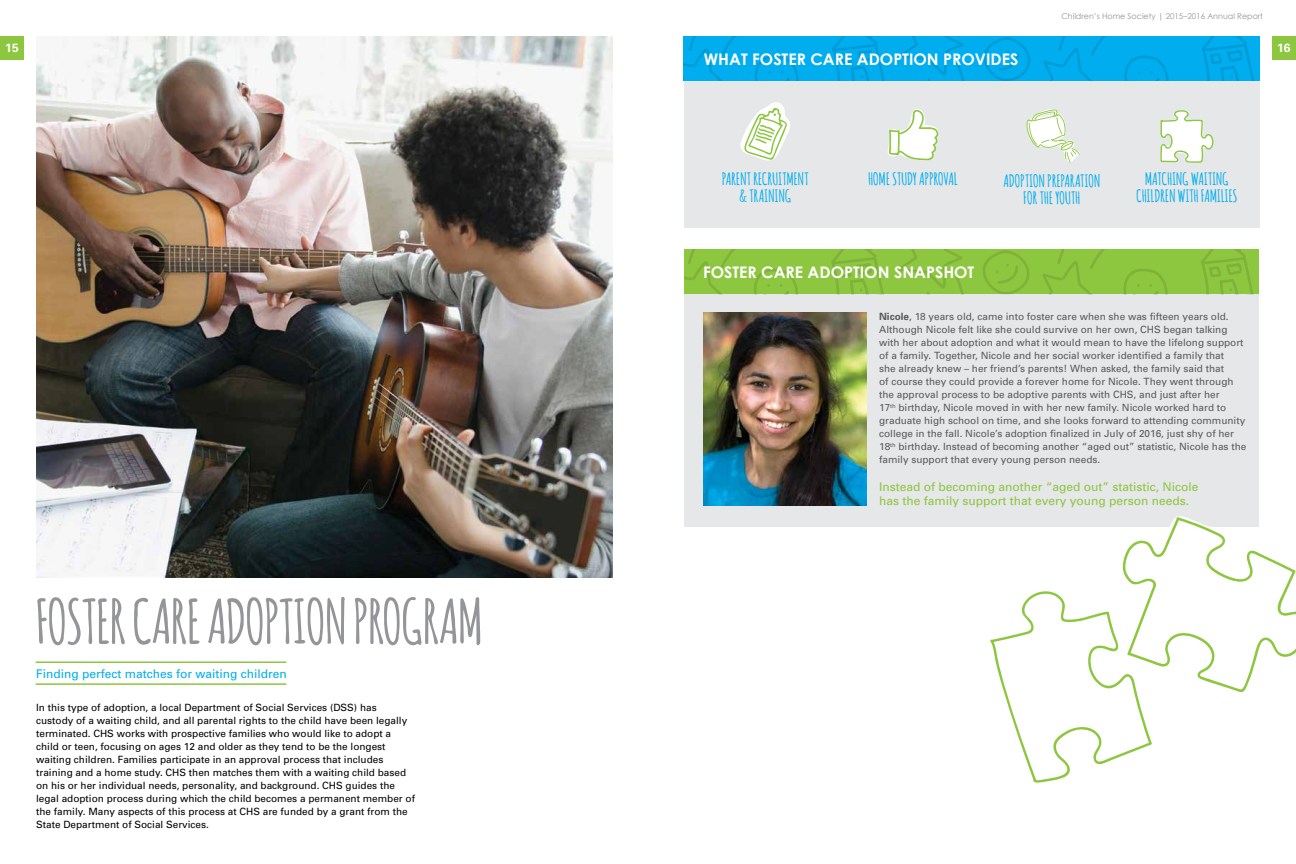
<style>
.page{position:relative;width:1296px;height:864px;background:#fff}
.page>*{position:absolute;margin:0;border:0;box-sizing:border-box;transform-origin:0 0}
.t1{font:700 60px "Amatic";color:#939598}
.t2{font:700 16.8px/17px "Amatic";letter-spacing:.02em;color:#00aeef;text-align:center}
.t3{font:700 16px "Century Gothic";color:#fff}
.t4{font:12px/14.4px "Univers";color:#8dc63f}
.t5{font:12px "Univers";color:#00aeef}
.t6{font:700 12px "Univers";color:#fff}
.t7{font:10px/13px "Univers";color:#58595b}
.t8{font:10px/13px "Univers";color:#000}
.t9{font:8px "Century Gothic";color:#939598}
.s1{font-weight:700}
</style>
<div class="page">
<div style="left:1272px;top:36px;width:24px;height:24px;background:#8dc63f"></div>
<div style="left:0;top:36px;width:24px;height:24px;background:#8dc63f"></div>
<img style="left:36px;top:37px;width:576px;height:540px">
<hr style="left:36px;top:661px;width:250px;height:2px;background:#8dc63f">
<hr style="left:36px;top:683px;width:250px;height:2px;background:#8dc63f">
<div style="left:684px;top:250px;width:575px;height:277px;background:#e6e7e8"></div>
<div style="left:684px;top:249px;width:576px;height:45px;background:#8dc63f"></div>
<svg style="left:684px;top:249px;width:280px;height:46px"></svg>
<svg style="left:1043px;top:249px;width:211px;height:46px"></svg>
<svg style="left:983px;top:250px;width:47px;height:44px"></svg>
<img style="left:703px;top:312px;width:163px;height:193px">
<div style="left:684px;top:36px;width:576px;height:192px;background:#e6e7e8"></div>
<div style="left:684px;top:36px;width:576px;height:45px;background:#00aeef"></div>
<svg style="left:684px;top:36px;width:281px;height:45px"></svg>
<svg style="left:1043px;top:36px;width:211px;height:45px"></svg>
<svg style="left:983px;top:37px;width:48px;height:44px"></svg>
<svg style="left:740px;top:102px;width:50px;height:59px"></svg>
<svg style="left:888px;top:109px;width:51px;height:52px"></svg>
<svg style="left:1026px;top:109px;width:54px;height:54px"></svg>
<svg style="left:1160px;top:110px;width:54px;height:53px"></svg>
<svg style="left:990px;top:516px;width:306px;height:267px"></svg>
<p class="t9" style="left:1061px;top:11px;width:203px">Children’s Home Society | 2015–2016 Annual Report</p>
<p class="t6" style="left:5px;top:40px;width:15px">15</p>
<p class="t6" style="left:1277px;top:40px;width:15px">16</p>
<h3 class="t3" style="left:704px;top:49px;width:316px">WHAT FOSTER CARE ADOPTION PROVIDES</h3>
<h2 class="t2" style="left:722px;top:169px;width:88px">PARENT RECRUITMENT &amp; TRAINING</h2>
<h2 class="t2" style="left:868px;top:170px;width:91px">HOME STUDY APPROVAL</h2>
<h2 class="t2" style="left:1136px;top:170px;width:102px">MATCHING WAITING<br>CHILDREN WITH FAMILIES</h2>
<h2 class="t2" style="left:1004px;top:171px;width:98px">ADOPTION PREPARATION<br>FOR THE YOUTH</h2>
<h3 class="t3" style="left:703px;top:262px;width:273px">FOSTER CARE ADOPTION SNAPSHOT</h3>
<p class="t7" style="left:879px;top:310px;width:369px"><span class="s1">Nicole</span>, 18 years old, came into foster care when she was fifteen years old.<br>Although Nicole felt like she could survive on her own, CHS began talking with her about adoption and what it would mean to have the lifelong support of a family. Together, Nicole and her social worker identified a family that<br>she already knew – her friend’s parents! When asked, the family said that<br>of course they could provide a forever home for Nicole. They went through the approval process to be adoptive parents with CHS, and just after her<br>17<sup>th</sup> birthday, Nicole moved in with her new family. Nicole worked hard to graduate high school on time, and she looks forward to attending community college in the fall. Nicole’s adoption finalized in July of 2016, just shy of her 18<sup>th</sup> birthday. Instead of becoming another “aged out” statistic, Nicole has the family support that every young person needs.</p>
<h1 class="t1" style="left:36px;top:579px;width:448px">FOSTER CARE ADOPTION PROGRAM</h1>
<p class="t5" style="left:36px;top:667px;width:252px">Finding perfect matches for waiting children</p>
<p class="t8" style="left:36px;top:701px;width:380px">In this type of adoption, a local Department of Social Services (DSS) has custody of a waiting child, and all parental rights to the child have been legally terminated. CHS works with prospective families who would like to adopt a child or teen, focusing on ages 12 and older as they tend to be the longest waiting children. Families participate in an approval process that includes training and a home study. CHS then matches them with a waiting child based on his or her individual needs, personality, and background. CHS guides the legal adoption process during which the child becomes a permanent member of the family. Many aspects of this process at CHS are funded by a grant from the State Department of Social Services.</p>
<p class="t4" style="left:879px;top:479px;width:321px">Instead of becoming another “aged out” statistic, Nicole has the family support that every young person needs.</p>
</div>
